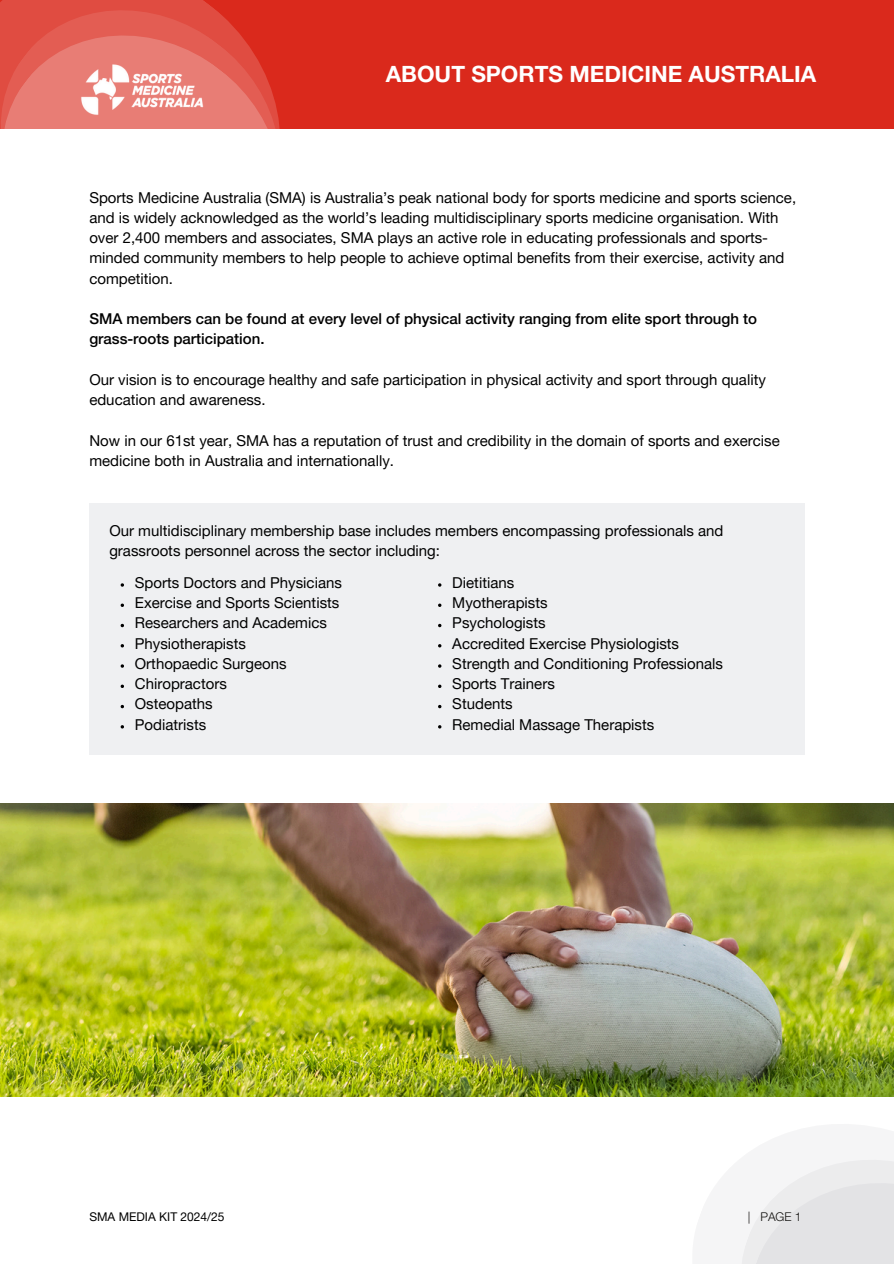
<style>
.page{position:relative;width:894px;height:1264px;background:#fff}
.page>*{position:absolute;margin:0;border:0;box-sizing:border-box;transform-origin:0 0}
.t1{font:700 22.5px "Helvetica Neue LT Pro";color:#fff}
.t2{font:15px/20.2px "Helvetica Neue LT Pro";color:#000}
.t3{font:500 15px/20.2px "Helvetica Neue LT Pro";color:#000}
.t4{font:12px "Helvetica Neue LT Pro";color:#000}
.t5{font:300 12px "Helvetica Neue LT Pro";color:#100f0d}
</style>
<div class="page">
<div style="left:0;top:0;width:893px;height:129px;background:#da291c"></div>
<svg style="left:741px;top:1159px;width:152px;height:104px"></svg>
<div style="left:89px;top:503px;width:715px;height:251px;background:#eff0f2"></div>
<svg style="left:121px;top:603px;width:3px;height:4px"></svg>
<svg style="left:121px;top:684px;width:3px;height:4px"></svg>
<svg style="left:438px;top:603px;width:3px;height:4px"></svg>
<img style="left:0;top:803px;width:893px;height:292px">
<svg style="left:0;top:0;width:280px;height:129px;background:#e35e54"></svg>
<img style="left:77px;top:61px;width:129px;height:57px">
<p class="t1" style="left:386px;top:66px;width:431px">ABOUT SPORTS MEDICINE AUSTRALIA</p>
<p class="t2" style="left:89px;top:189px;width:708px">Sports Medicine Australia (SMA) is Australia’s peak national body for sports medicine and sports science, and is widely acknowledged as the world’s leading multidisciplinary sports medicine organisation. With over 2,400 members and associates, SMA plays an active role in educating professionals and sports&shy;minded community members to help people to achieve optimal benefits from their exercise, activity and competition.</p>
<p class="t3" style="left:89px;top:311px;width:669px">SMA members can be found at every level of physical activity ranging from elite sport through to grass-roots participation.</p>
<p class="t2" style="left:89px;top:371px;width:677px">Our vision is to encourage healthy and safe participation in physical activity and sport through quality education and awareness.</p>
<p class="t2" style="left:89px;top:432px;width:691px">Now in our 61st year, SMA has a reputation of trust and credibility in the domain of sports and exercise medicine both in Australia and internationally.</p>
<p class="t2" style="left:109px;top:522px;width:615px">Our multidisciplinary membership base includes members encompassing professionals and grassroots personnel across the sector including:</p>
<h1 class="t2" style="left:135px;top:574px;width:208px">Sports Doctors and Physicians</h1>
<h3 class="t2" style="left:135px;top:594px;width:206px">Exercise and Sports Scientists</h3>
<h2 class="t2" style="left:135px;top:615px;width:193px">Researchers and Academics</h2>
<h3 class="t2" style="left:135px;top:635px;width:113px">Physiotherapists</h3>
<h3 class="t2" style="left:135px;top:655px;width:153px">Orthopaedic Surgeons</h3>
<h3 class="t2" style="left:135px;top:675px;width:93px">Chiropractors</h3>
<p class="t2" style="left:135px;top:696px;width:79px">Osteopaths</p>
<p class="t2" style="left:135px;top:716px;width:73px">Podiatrists</p>
<p class="t2" style="left:452px;top:574px;width:63px">Dietitians</p>
<p class="t2" style="left:452px;top:594px;width:97px">Myotherapists</p>
<p class="t2" style="left:452px;top:615px;width:95px">Psychologists</p>
<p class="t2" style="left:452px;top:635px;width:228px">Accredited Exercise Physiologists</p>
<p class="t2" style="left:452px;top:655px;width:272px">Strength and Conditioning Professionals</p>
<p class="t2" style="left:452px;top:675px;width:104px">Sports Trainers</p>
<p class="t2" style="left:452px;top:696px;width:62px">Students</p>
<p class="t2" style="left:452px;top:716px;width:203px">Remedial Massage Therapists</p>
<p class="t4" style="left:89px;top:1211px;width:137px">SMA MEDIA KIT 2024/25</p>
<p class="t5" style="left:747px;top:1211px;width:55px">| PAGE 1</p>
</div>
